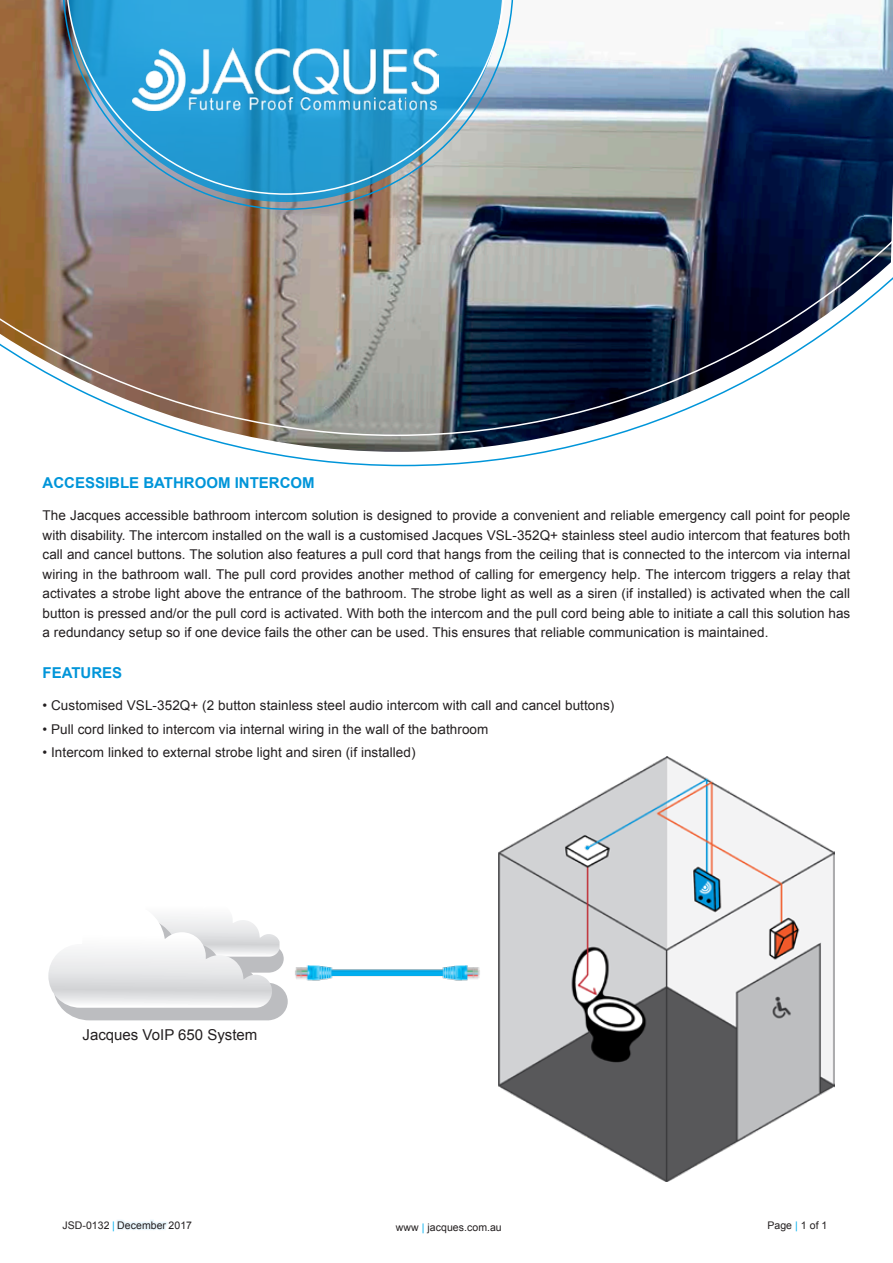
<style>
.page{position:relative;width:893px;height:1263px;background:#fff}
.page>*{position:absolute;margin:0;border:0;box-sizing:border-box;transform-origin:0 0}
.t1{font:700 15px "Arial";color:#0095d9}
.t2{font:15px "Arial";color:#231f20}
.t3{font:13.5px/19.5px "Arial";letter-spacing:.005em;color:#231f20;text-align:justify}
.t4{font:10.5px "Arial";letter-spacing:.005em;color:#231f20}
.s1{color:#00afef}
</style>
<div class="page">
<svg style="left:117px;top:1220px;width:51px;height:10px"></svg>
<svg style="left:198px;top:437px;width:411px;height:30px"></svg>
<img style="left:0;top:0;width:893px;height:437px">
<svg style="left:63px;top:0;width:451px;height:210px;background:#539fc4"></svg>
<img style="left:132px;top:47px;width:306px;height:63px">
<img style="left:499px;top:756px;width:335px;height:426px">
<svg style="left:48px;top:916px;width:240px;height:104px"></svg>
<img style="left:282px;top:882px;width:222px;height:115px">
<p class="t1" style="left:43px;top:473px;width:274px">ACCESSIBLE BATHROOM INTERCOM</p>
<p class="t3" style="left:43px;top:506px;width:809px">The Jacques accessible bathroom intercom solution is designed to provide a convenient and reliable emergency call point for people with disability. The intercom installed on the wall is a customised Jacques VSL-352Q+ stainless steel audio intercom that features both call and cancel buttons. The solution also features a pull cord that hangs from the ceiling that is connected to the intercom via internal wiring in the bathroom wall. The pull cord provides another method of calling for emergency help. The intercom triggers a relay that activates a strobe light above the entrance of the bathroom. The strobe light as well as a siren (if installed) is activated when the call button is pressed and/or the pull cord is activated. With both the intercom and the pull cord being able to initiate a call this solution has a redundancy setup so if one device fails the other can be used. This ensures that reliable communication is maintained.</p>
<p class="t1" style="left:43px;top:662px;width:81px">FEATURES</p>
<p class="t3" style="left:43px;top:695px;width:573px">• Customised VSL-352Q+ (2 button stainless steel audio intercom with call and cancel buttons)</p>
<p class="t3" style="left:43px;top:719px;width:447px">• Pull cord linked to intercom via internal wiring in the wall of the bathroom</p>
<p class="t3" style="left:43px;top:743px;width:375px">• Intercom linked to external strobe light and siren (if installed)</p>
<p class="t2" style="left:83px;top:1024px;width:176px">Jacques VoIP 650 System</p>
<p class="t4" style="left:63px;top:1218px;width:131px">JSD-0132 <span class="s1">|</span> December 2017</p>
<p class="t4" style="left:396px;top:1220px;width:107px">www <span class="s1">|</span> jacques.com.au</p>
<p class="t4" style="left:767px;top:1218px;width:61px">Page <span class="s1">|</span> 1 of 1</p>
</div>
